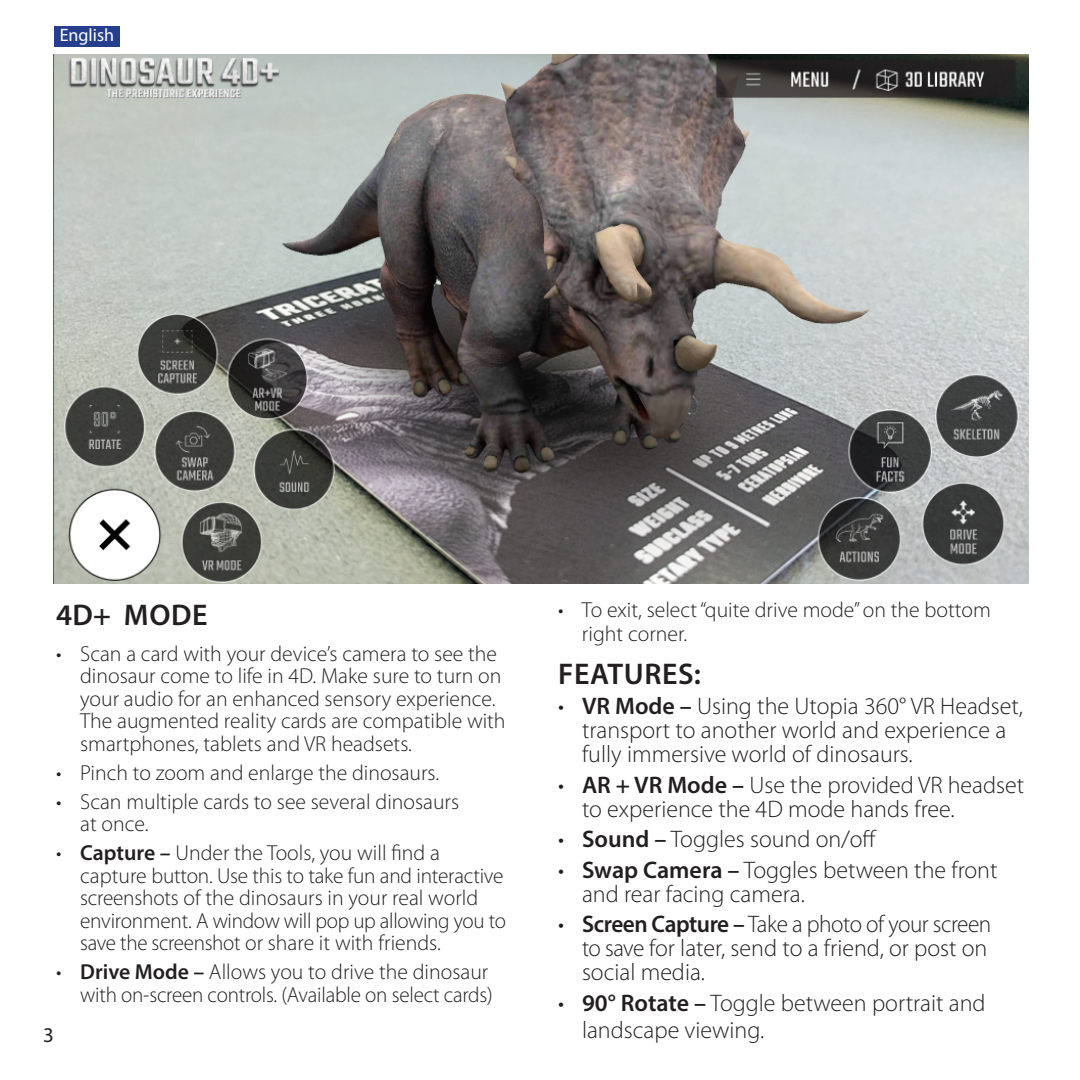
<style>
.page{position:relative;width:1080px;height:1080px;background:#fff}
.page>*{position:absolute;margin:0;border:0;box-sizing:border-box;transform-origin:0 0}
.t1{font:600 30px "Myriad Pro";letter-spacing:.02em;color:#231f20}
.t2{font:300 24px/24px "Myriad Pro";color:#231f20}
.t3{font:300 21.6px/22.5px "Myriad Pro";color:#231f20}
.t4{font:21px "Myriad Pro";color:#231f20}
.t5{font:18px "Myriad Pro";color:#fff}
.s1{font-weight:600}
</style>
<div class="page">
<img style="left:53px;top:54px;width:975px;height:529px">
<div style="left:54px;top:26px;width:66px;height:20px;background:#253f8e"></div>
<p class="t5" style="left:60px;top:24px;width:56px">English</p>
<h1 class="t1" style="left:56px;top:596px;width:153px">4D+ MODE</h1>
<p class="t3" style="left:80px;top:642px;width:427px;text-indent:-24px">• Scan a card with your device’s camera to see the dinosaur come to life in 4D. Make sure to turn on your audio for an enhanced sensory experience.<br>The augmented reality cards are compatible with smartphones, tablets and VR headsets.</p>
<p class="t3" style="left:56px;top:761px;width:385px">• Pinch to zoom and enlarge the dinosaurs.</p>
<p class="t3" style="left:80px;top:790px;width:381px;text-indent:-24px">• Scan multiple cards to see several dinosaurs at once.</p>
<p class="t3" style="left:80px;top:841px;width:427px;text-indent:-24px">• <span class="s1">Capture –</span> Under the Tools, you will find a capture button. Use this to take fun and interactive screenshots of the dinosaurs in your real world environment. A window will pop up allowing you to save the screenshot or share it with friends.</p>
<p class="t3" style="left:56px;top:960px;width:438px;text-align:right">• <span class="s1">Drive Mode –</span> Allows you to drive the dinosaur with on-screen controls. (Available on select cards)</p>
<p class="t3" style="left:582px;top:598px;width:410px;line-height:24px;text-indent:-24px">• To exit, select “quite drive mode” on the bottom right corner.</p>
<h1 class="t1" style="left:558px;top:654px;width:144px">FEATURES:</h1>
<p class="t2" style="left:582px;top:694px;width:443px;text-indent:-24px">• <span class="s1">VR Mode –</span> Using the Utopia 360° VR Headset, transport to another world and experience a fully immersive world of dinosaurs.</p>
<p class="t2" style="left:582px;top:772px;width:444px;text-indent:-24px">• <span class="s1">AR + VR Mode –</span> Use the provided VR headset to experience the 4D mode hands free.</p>
<p class="t2" style="left:558px;top:827px;width:320px">• <span class="s1">Sound –</span> Toggles sound on/off</p>
<p class="t2" style="left:582px;top:857px;width:417px;text-indent:-24px">• <span class="s1">Swap Camera –</span> Toggles between the front and rear facing camera.</p>
<p class="t2" style="left:582px;top:912px;width:411px;text-indent:-24px">• <span class="s1">Screen Capture –</span> Take a photo of your screen to save for later, send to a friend, or post on social media.</p>
<p class="t2" style="left:558px;top:990px;width:429px">• <span class="s1">90° Rotate –</span> Toggle between portrait and</p>
<p class="t4" style="left:43px;top:1022px;width:12px">3</p>
<p class="t2" style="left:582px;top:1017px;width:184px">landscape viewing.</p>
</div>
